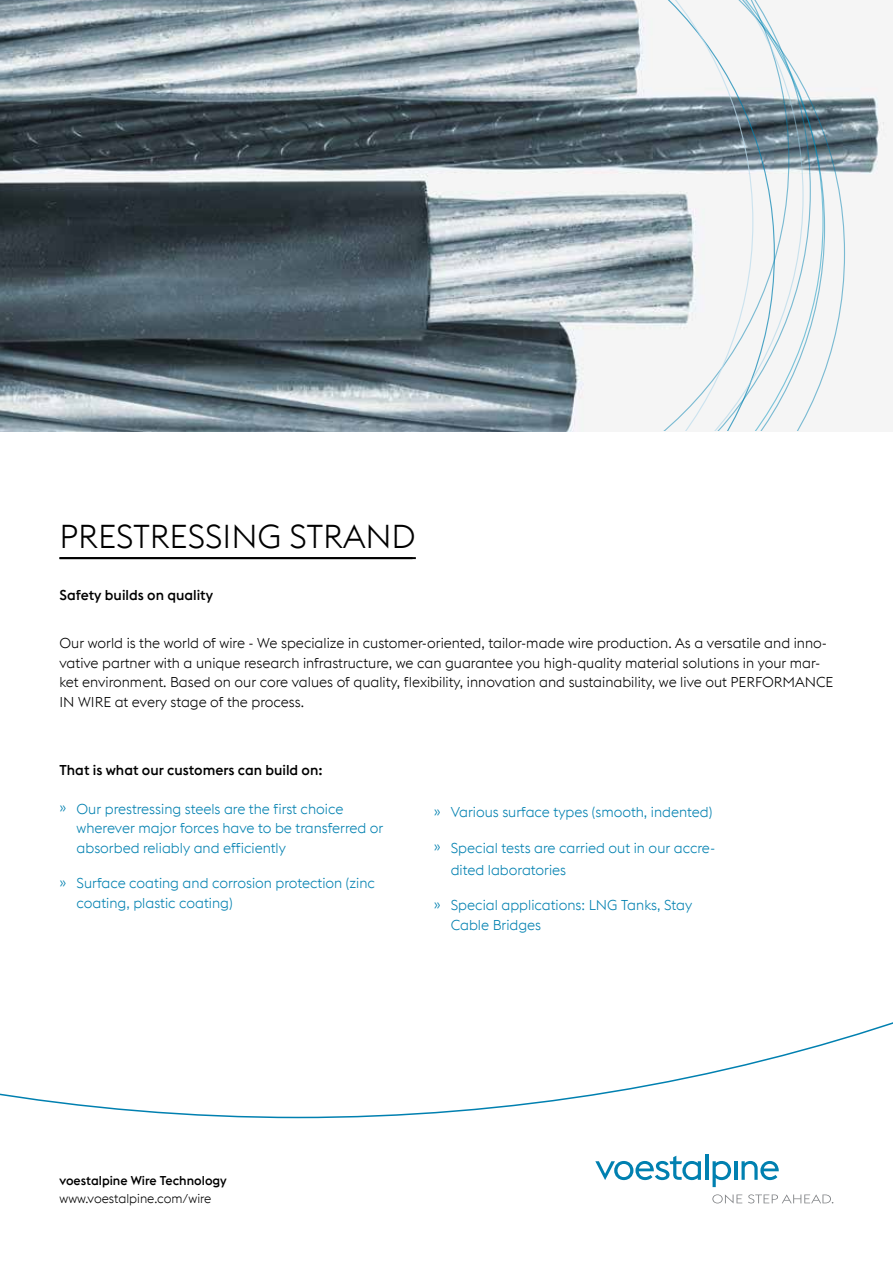
<style>
.page{position:relative;width:893px;height:1263px;background:#fff}
.page>*{position:absolute;margin:0;border:0;box-sizing:border-box;transform-origin:0 0}
.t1{font:300 33px "voestalpine";color:#000}
.t2{font:300 14.25px/19.5px "voestalpine";color:#000}
.t3{font:300 14.25px/19.5px "voestalpine";color:#0080b0}
.t4{font:500 14.25px "voestalpine";color:#000}
.t5{font:500 12.75px "voestalpine";color:#000}
.t6{font:300 12.75px "voestalpine";color:#000}
</style>
<div class="page">
<svg style="left:0;top:1022px;width:893px;height:97px"></svg>
<hr style="left:60px;top:557px;width:356px;height:2px;background:#000">
<svg style="left:595px;top:1156px;width:106px;height:24px"></svg>
<hr style="left:705px;top:1154px;width:3px;height:26px;background:#0080b0">
<svg style="left:713px;top:1161px;width:18px;height:26px"></svg>
<hr style="left:734px;top:1161px;width:3px;height:19px;background:#0080b0">
<svg style="left:741px;top:1161px;width:38px;height:19px"></svg>
<svg style="left:712px;top:1194px;width:30px;height:9px"></svg>
<svg style="left:748px;top:1194px;width:85px;height:9px"></svg>
<img style="left:0;top:0;width:887px;height:431px">
<svg style="left:825px;top:0;width:20px;height:431px"></svg>
<svg style="left:804px;top:0;width:20px;height:431px"></svg>
<svg style="left:753px;top:0;width:51px;height:431px"></svg>
<svg style="left:567px;top:0;width:186px;height:431px"></svg>
<h1 class="t1" style="left:60px;top:517px;width:358px">PRESTRESSING STRAND</h1>
<p class="t4" style="left:60px;top:586px;width:155px">Safety builds on quality</p>
<p class="t2" style="left:60px;top:633px;width:775px">Our world is the world of wire - We specialize in customer-oriented, tailor-made wire production. As a versatile and inno&shy;vative partner with a unique research infrastructure, we can guarantee you high-quality material solutions in your mar&shy;ket environment. Based on our core values of quality, flexibility, innovation and sustainability, we live out PERFORMANCE IN WIRE at every stage of the process.</p>
<p class="t4" style="left:60px;top:761px;width:265px">That is what our customers can build on:</p>
<p class="t3" style="left:77px;top:799px;width:308px;text-indent:-17px">» Our prestressing steels are the first choice wherever major forces have to be transferred or absorbed reliably and efficiently</p>
<p class="t3" style="left:77px;top:873px;width:300px;text-indent:-17px">» Surface coating and corrosion protection (zinc coating, plastic coating)</p>
<p class="t3" style="left:434px;top:803px;width:280px">» Various surface types (smooth, indented)</p>
<p class="t3" style="left:451px;top:836px;width:266px;line-height:22.5px;text-indent:-17px">» Special tests are carried out in our accre&shy;dited laboratories</p>
<p class="t3" style="left:451px;top:896px;width:243px;text-indent:-17px">» Special applications: LNG Tanks, Stay<br>Cable Bridges</p>
<p class="t5" style="left:60px;top:1173px;width:169px">voestalpine Wire Technology</p>
<p class="t6" style="left:60px;top:1191px;width:153px">www.voestalpine.com/wire</p>
</div>
